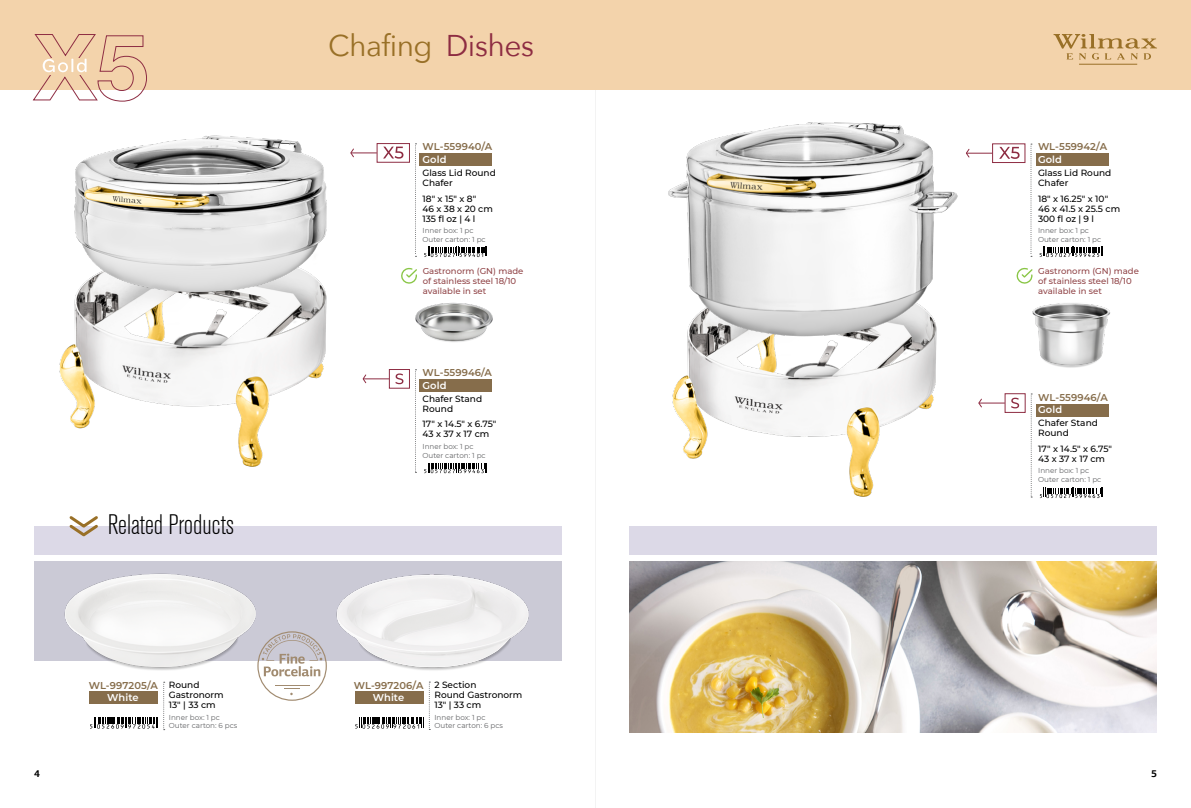
<style>
.page{position:relative;width:1191px;height:808px;background:#fff}
.page>*{position:absolute;margin:0;border:0;box-sizing:border-box;transform-origin:0 0}
.t1{font:30px "Avenir Next";letter-spacing:-.02em;color:#997027}
.t2{font:300 condensed 28px "Akzidenz Grotesk Pro";color:#000}
.t3{font:700 10px "PF Agora Sans Pro";color:#000}
.t4{font:600 9.9px "Montserrat";letter-spacing:.01em;color:#866d4b}
.t5{font:600 9.9px "Montserrat";letter-spacing:.01em;color:#fff}
.t6{font:500 9px/10px "Montserrat";color:#000}
.t7{font:500 8.5px/10px "Montserrat";color:#914548}
.t8{font:7.2px/8.6px "Montserrat";color:#636466}
.s1{color:#8d2c42}
</style>
<div class="page">
<hr style="left:595px;top:0;width:1px;height:808px;background:#000">
<img style="left:415px;top:302px;width:78px;height:40px">
<img style="left:1032px;top:303px;width:78px;height:65px">
<div style="left:419px;top:153px;width:73px;height:13px;background:#866d4b"></div>
<div style="left:419px;top:380px;width:73px;height:12px;background:#866d4b"></div>
<div style="left:1036px;top:404px;width:72px;height:12px;background:#866d4b"></div>
<div style="left:1036px;top:154px;width:72px;height:12px;background:#866d4b"></div>
<img style="left:59px;top:293px;width:268px;height:174px">
<img style="left:672px;top:336px;width:265px;height:161px">
<svg style="left:383px;top:147px;width:20px;height:12px"></svg>
<div style="left:377px;top:143px;width:33px;height:19px;border:1px solid #8e2d43"></div>
<img style="left:74px;top:135px;width:253px;height:158px">
<img style="left:668px;top:122px;width:290px;height:214px">
<svg style="left:415px;top:143px;width:1px;height:114px"></svg>
<svg style="left:1030px;top:144px;width:2px;height:113px"></svg>
<svg style="left:401px;top:267px;width:16px;height:17px"></svg>
<svg style="left:999px;top:147px;width:20px;height:12px"></svg>
<div style="left:992px;top:144px;width:33px;height:19px;border:1px solid #8e2d43"></div>
<svg style="left:1016px;top:267px;width:17px;height:17px"></svg>
<div style="left:34px;top:561px;width:527px;height:100px;background:#cbcad6"></div>
<img style="left:64px;top:573px;width:192px;height:97px">
<img style="left:336px;top:574px;width:193px;height:96px">
<svg style="left:257px;top:631px;width:70px;height:70px"></svg>
<div style="left:89px;top:691px;width:69px;height:12px;background:#866d4b"></div>
<svg style="left:90px;top:682px;width:75px;height:48px"></svg>
<svg style="left:355px;top:682px;width:75px;height:48px"></svg>
<div style="left:34px;top:526px;width:527px;height:29px;background:#dcd9e7"></div>
<svg style="left:69px;top:516px;width:29px;height:21px"></svg>
<div style="left:0;top:0;width:1191px;height:89px;background:#f3d3ab"></div>
<svg style="left:1053px;top:34px;width:104px;height:26px"></svg>
<hr style="left:1079px;top:64px;width:58px;height:1px;background:#997027">
<div style="left:389px;top:369px;width:21px;height:19px;border:1px solid #8e2d43"></div>
<svg style="left:395px;top:373px;width:8px;height:11px"></svg>
<svg style="left:415px;top:369px;width:1px;height:104px"></svg>
<svg style="left:424px;top:473px;width:59px;height:1px"></svg>
<svg style="left:424px;top:463px;width:63px;height:10px"></svg>
<div style="left:1004px;top:393px;width:21px;height:20px;border:1px solid #8e2d43"></div>
<svg style="left:1011px;top:398px;width:8px;height:10px"></svg>
<svg style="left:1030px;top:393px;width:2px;height:104px"></svg>
<svg style="left:1039px;top:488px;width:64px;height:10px"></svg>
<svg style="left:424px;top:247px;width:63px;height:10px"></svg>
<svg style="left:1039px;top:247px;width:64px;height:10px"></svg>
<img style="left:629px;top:561px;width:528px;height:171px">
<svg style="left:350px;top:148px;width:27px;height:10px"></svg>
<svg style="left:362px;top:374px;width:27px;height:10px"></svg>
<svg style="left:966px;top:149px;width:26px;height:9px"></svg>
<svg style="left:978px;top:398px;width:26px;height:10px"></svg>
<div style="left:629px;top:526px;width:528px;height:29px;background:#dcd9e7"></div>
<svg style="left:32px;top:34px;width:115px;height:68px"></svg>
<h1 class="t1" style="left:328px;top:20px;width:207px">Chafing <span class="s1">Dishes</span></h1>
<p class="t4" style="left:422px;top:140px;width:71px">WL-559940/A</p>
<p class="t5" style="left:422px;top:152px;width:25px">Gold</p>
<p class="t6" style="left:422px;top:167px;width:75px">Glass Lid Round<br>Chafer</p>
<p class="t6" style="left:422px;top:193px;width:72px">18" x 15" x 8"<br>46 x 38 x 20 cm<br>135 fl oz | 4 l</p>
<p class="t8" style="left:422px;top:226px;width:65px">Inner box: 1 pc<br>Outer carton: 1 pc</p>
<p class="t4" style="left:1038px;top:140px;width:71px">WL-559942/A</p>
<p class="t5" style="left:1038px;top:152px;width:25px">Gold</p>
<p class="t6" style="left:1038px;top:167px;width:75px">Glass Lid Round<br>Chafer</p>
<p class="t6" style="left:1038px;top:193px;width:84px">18" x 16.25" x 10"<br>46 x 41.5 x 25.5 cm<br>300 fl oz | 9 l</p>
<p class="t8" style="left:1038px;top:226px;width:65px">Inner box: 1 pc<br>Outer carton: 1 pc</p>
<p class="t7" style="left:423px;top:266px;width:102px">Gastronorm (GN) made of stainless steel 18/10 available in set</p>
<p class="t7" style="left:1038px;top:266px;width:102px">Gastronorm (GN) made of stainless steel 18/10 available in set</p>
<h2 class="t2" style="left:108px;top:506px;width:128px">Related Products</h2>
<p class="t4" style="left:89px;top:678px;width:71px">WL-997205/A</p>
<p class="t5" style="left:107px;top:691px;width:33px">White</p>
<p class="t6" style="left:169px;top:680px;width:56px">Round<br>Gastronorm<br>13" | 33 cm</p>
<p class="t8" style="left:169px;top:713px;width:70px">Inner box: 1 pc<br>Outer carton: 6 pcs</p>
<p class="t4" style="left:422px;top:366px;width:71px">WL-559946/A</p>
<p class="t5" style="left:422px;top:378px;width:25px">Gold</p>
<p class="t6" style="left:422px;top:393px;width:61px">Chafer Stand<br>Round</p>
<p class="t6" style="left:422px;top:419px;width:75px">17" x 14.5" x 6.75"<br>43 x 37 x 17 cm</p>
<p class="t8" style="left:422px;top:442px;width:65px">Inner box: 1 pc<br>Outer carton: 1 pc</p>
<p class="t4" style="left:354px;top:678px;width:71px">WL-997206/A</p>
<p class="t5" style="left:373px;top:691px;width:33px">White</p>
<p class="t6" style="left:434px;top:679px;width:89px">2 Section<br>Round Gastronorm<br>13" | 33 cm</p>
<p class="t8" style="left:434px;top:712px;width:70px">Inner box: 1 pc<br>Outer carton: 6 pcs</p>
<p class="t4" style="left:1038px;top:390px;width:71px">WL-559946/A</p>
<p class="t5" style="left:1038px;top:403px;width:25px">Gold</p>
<p class="t6" style="left:1038px;top:417px;width:61px">Chafer Stand<br>Round</p>
<p class="t6" style="left:1038px;top:443px;width:75px">17" x 14.5" x 6.75"<br>43 x 37 x 17 cm</p>
<p class="t8" style="left:1038px;top:466px;width:65px">Inner box: 1 pc<br>Outer carton: 1 pc</p>
<p class="t3" style="left:34px;top:767px;width:7px">4</p>
<p class="t3" style="left:1151px;top:767px;width:7px">5</p>
</div>
